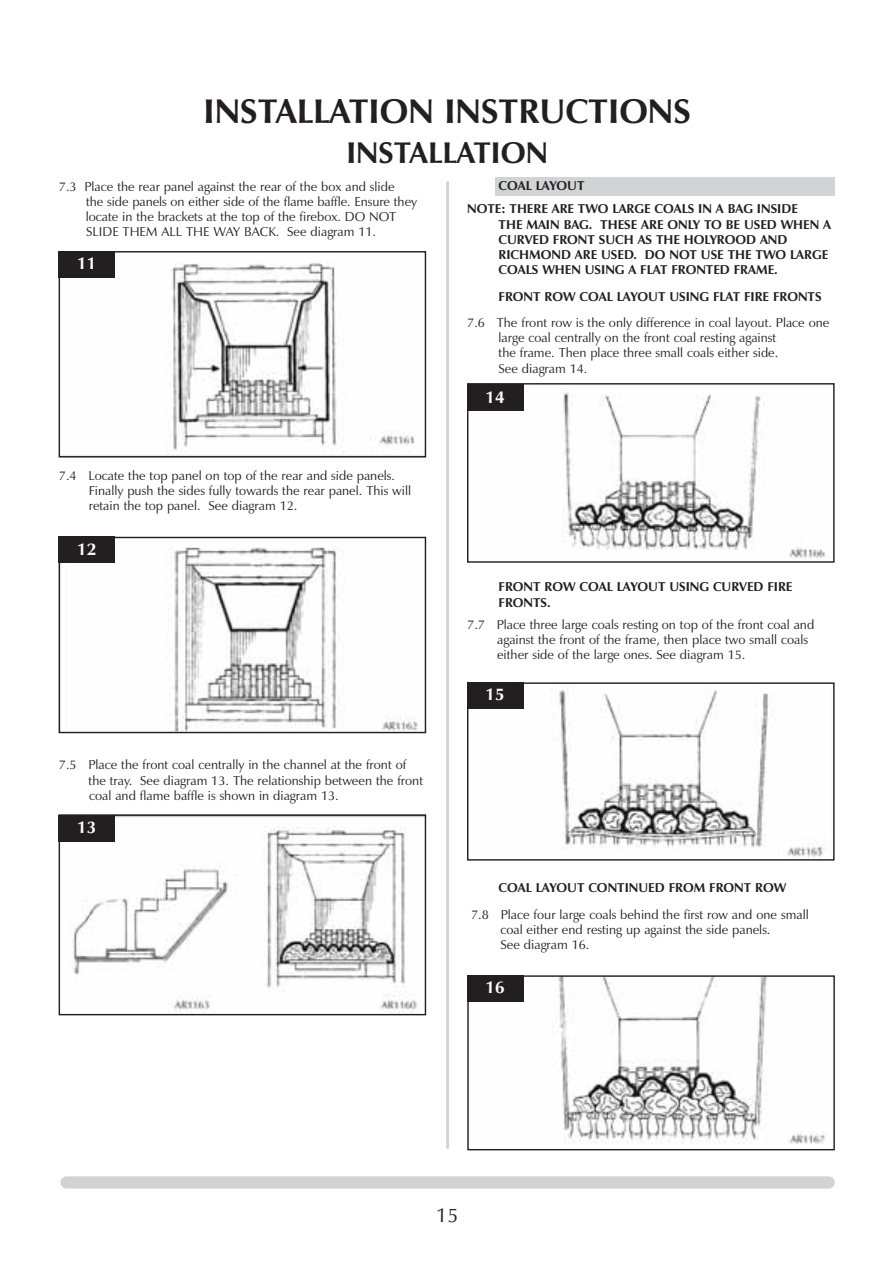
<style>
.page{position:relative;width:893px;height:1263px;background:#fff}
.page>*{position:absolute;margin:0;border:0;box-sizing:border-box;transform-origin:0 0}
.t1{font:700 34.5px "Zapf Humanist 601 BT";color:#231f20}
.t2{font:700 30.3px "Zapf Humanist 601 BT";color:#231f20}
.t3{font:20.1px "Zapf Humanist 601 BT";color:#231f20}
.t4{font:700 17.25px "Zapf Humanist 601 BT";color:#fff}
.t5{font:12.9px/15.1px "Zapf Humanist 601 BT";color:#231f20}
.t6{font:700 12.9px/15.1px "Zapf Humanist 601 BT";color:#231f20}
</style>
<div class="page">
<div style="left:495px;top:178px;width:339px;height:18px;background:#d1d3d4"></div>
<div style="left:60px;top:1176px;width:774px;height:13px;background:#d1d3d4;border-radius:6px"></div>
<hr style="left:446px;top:181px;width:3px;height:968px;background:#d1d3d4">
<img style="left:61px;top:263px;width:363px;height:193px">
<div style="left:59px;top:251px;width:367px;height:207px;border:1px solid #231f20"></div>
<div style="left:59px;top:251px;width:56px;height:26px;background:#231f20"></div>
<img style="left:171px;top:547px;width:247px;height:184px">
<div style="left:59px;top:537px;width:367px;height:196px;border:1px solid #231f20"></div>
<div style="left:59px;top:537px;width:56px;height:26px;background:#231f20"></div>
<img style="left:61px;top:816px;width:363px;height:197px">
<div style="left:59px;top:814px;width:367px;height:201px;border:1px solid #231f20"></div>
<div style="left:59px;top:815px;width:56px;height:26px;background:#231f20"></div>
<img style="left:523px;top:385px;width:303px;height:174px">
<div style="left:467px;top:383px;width:367px;height:180px;border:1px solid #231f20"></div>
<img style="left:523px;top:684px;width:303px;height:174px">
<div style="left:467px;top:682px;width:367px;height:179px;border:1px solid #231f20"></div>
<img style="left:469px;top:977px;width:358px;height:167px">
<div style="left:467px;top:975px;width:367px;height:175px;border:1px solid #231f20"></div>
<div style="left:467px;top:385px;width:56px;height:26px;background:#231f20"></div>
<div style="left:467px;top:682px;width:56px;height:27px;background:#231f20"></div>
<div style="left:467px;top:975px;width:56px;height:26px;background:#231f20"></div>
<h1 class="t1" style="left:203px;top:97px;width:489px">INSTALLATION INSTRUCTIONS</h1>
<h2 class="t2" style="left:346px;top:140px;width:203px">INSTALLATION</h2>
<p class="t5" style="left:86px;top:180px;width:333px;text-indent:-27px">7.3 Place the rear panel against the rear of the box and slide<br>the side panels on either side of the flame baffle. Ensure they locate in the brackets at the top of the firebox. DO NOT SLIDE THEM ALL THE WAY BACK. See diagram 11.</p>
<p class="t6" style="left:467px;top:176px;width:332px;line-height:23.1px;text-indent:31px">COAL LAYOUT<br>NOTE: THERE ARE TWO LARGE COALS IN A BAG INSIDE</p>
<p class="t6" style="left:498px;top:218px;width:334px">THE MAIN BAG. THESE ARE ONLY TO BE USED WHEN A CURVED FRONT SUCH AS THE HOLYROOD AND RICHMOND ARE USED. DO NOT USE THE TWO LARGE COALS WHEN USING A FLAT FRONTED FRAME.</p>
<p class="t6" style="left:498px;top:290px;width:324px">FRONT ROW COAL LAYOUT USING FLAT FIRE FRONTS</p>
<p class="t5" style="left:498px;top:316px;width:332px;text-indent:-31px">7.6 The front row is the only difference in coal layout. Place one large coal centrally on the front coal resting against<br>the frame. Then place three small coals either side.<br>See diagram 14.</p>
<h3 class="t4" style="left:77px;top:256px;width:20px">11</h3>
<p class="t5" style="left:89px;top:469px;width:324px;text-indent:-30px">7.4 Locate the top panel on top of the rear and side panels.<br>Finally push the sides fully towards the rear panel. This will retain the top panel. See diagram 12.</p>
<h3 class="t4" style="left:77px;top:542px;width:20px">12</h3>
<p class="t5" style="left:89px;top:759px;width:336px;text-indent:-30px">7.5 Place the front coal centrally in the channel at the front of the tray. See diagram 13. The relationship between the front coal and flame baffle is shown in diagram 13.</p>
<h3 class="t4" style="left:77px;top:820px;width:20px">13</h3>
<h3 class="t4" style="left:485px;top:390px;width:20px">14</h3>
<p class="t6" style="left:498px;top:581px;width:295px">FRONT ROW COAL LAYOUT USING CURVED FIRE<br>FRONTS.</p>
<p class="t5" style="left:497px;top:618px;width:319px;text-indent:-30px">7.7 Place three large coals resting on top of the front coal and against the front of the frame, then place two small coals either side of the large ones. See diagram 15.</p>
<h3 class="t4" style="left:485px;top:688px;width:20px">15</h3>
<p class="t6" style="left:498px;top:882px;width:289px">COAL LAYOUT CONTINUED FROM FRONT ROW</p>
<p class="t5" style="left:500px;top:908px;width:310px;text-indent:-29px">7.8 Place four large coals behind the first row and one small coal either end resting up against the side panels.<br>See diagram 16.</p>
<h3 class="t4" style="left:485px;top:980px;width:20px">16</h3>
<h3 class="t3" style="left:436px;top:1207px;width:24px">15</h3>
</div>
